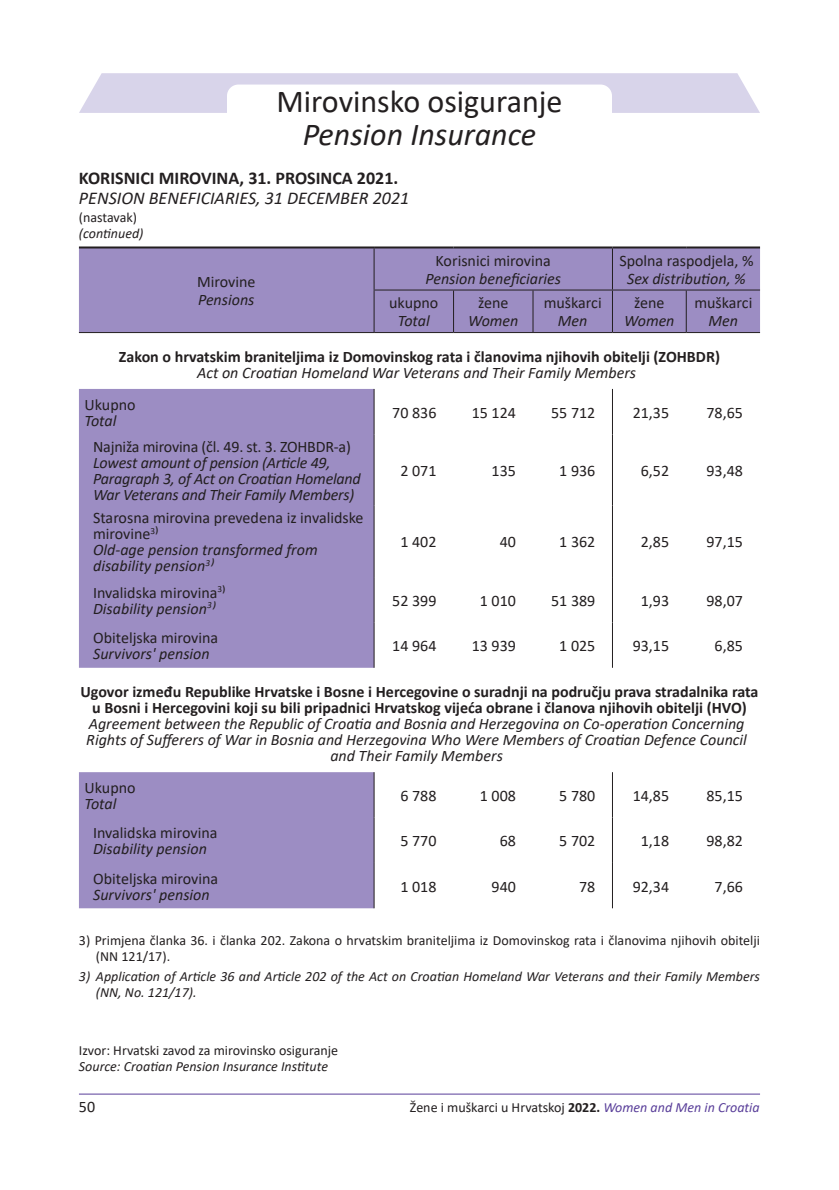
<style>
.page{position:relative;width:839px;height:1190px;background:#fff}
.page>*{position:absolute;margin:0;border:0;box-sizing:border-box;transform-origin:0 0}
.t1{font:32px "Calibri";color:#231f20}
.t2{font:italic 32px "Calibri";color:#231f20}
.t3{font:italic 18px/20px "Calibri";color:#231f20}
.t4{font:italic 16px/16px "Calibri";color:#231f20}
.t5{font:16px/16px "Calibri";color:#231f20}
.t6{font:700 16px/16px "Calibri";color:#231f20;text-align:center}
.t7{font:14px/16px "Calibri";color:#231f20}
.t8{font:italic 14px/16px "Calibri";color:#231f20}
.s1{font-weight:700;font-style:normal}
.s2{font-weight:700}
.s3{font-style:italic;color:#593e99}
</style>
<div class="page">
<svg style="left:79px;top:73px;width:680px;height:40px"></svg>
<div style="left:227px;top:85px;width:384px;height:39px;background:#fff;border-radius:11px"></div>
<hr style="left:79px;top:1093px;width:680px;height:1px;background:#593e99">
<div style="left:79px;top:248px;width:680px;height:84px;background:#9c8dc3"></div>
<svg style="left:79px;top:389px;width:294px;height:519px;fill:#9c8dc3"></svg>
<hr style="left:373px;top:248px;width:1px;height:41px;background:#231f20">
<hr style="left:611px;top:248px;width:1px;height:41px;background:#231f20">
<hr style="left:373px;top:290px;width:1px;height:42px;background:#231f20">
<hr style="left:453px;top:290px;width:1px;height:42px;background:#231f20">
<hr style="left:532px;top:290px;width:1px;height:42px;background:#231f20">
<hr style="left:611px;top:290px;width:1px;height:42px;background:#231f20">
<hr style="left:685px;top:290px;width:1px;height:42px;background:#231f20">
<hr style="left:373px;top:289px;width:80px;height:1px;background:#231f20">
<hr style="left:453px;top:289px;width:79px;height:1px;background:#231f20">
<hr style="left:532px;top:289px;width:80px;height:1px;background:#231f20">
<hr style="left:612px;top:289px;width:73px;height:1px;background:#231f20">
<hr style="left:685px;top:289px;width:74px;height:1px;background:#231f20">
<hr style="left:79px;top:332px;width:295px;height:1px;background:#231f20">
<hr style="left:374px;top:332px;width:79px;height:1px;background:#231f20">
<hr style="left:453px;top:332px;width:79px;height:1px;background:#231f20">
<hr style="left:532px;top:332px;width:80px;height:1px;background:#231f20">
<hr style="left:612px;top:332px;width:73px;height:1px;background:#231f20">
<hr style="left:685px;top:332px;width:74px;height:1px;background:#231f20">
<hr style="left:373px;top:389px;width:1px;height:45px;background:#231f20">
<hr style="left:611px;top:389px;width:1px;height:45px;background:#231f20">
<hr style="left:373px;top:434px;width:1px;height:71px;background:#231f20">
<hr style="left:611px;top:434px;width:1px;height:71px;background:#231f20">
<hr style="left:373px;top:505px;width:1px;height:72px;background:#231f20">
<hr style="left:373px;top:577px;width:1px;height:45px;background:#231f20">
<hr style="left:611px;top:505px;width:1px;height:72px;background:#231f20">
<hr style="left:611px;top:577px;width:1px;height:45px;background:#231f20">
<hr style="left:373px;top:622px;width:1px;height:46px;background:#231f20">
<hr style="left:611px;top:622px;width:1px;height:46px;background:#231f20">
<hr style="left:373px;top:772px;width:1px;height:45px;background:#231f20">
<hr style="left:611px;top:772px;width:1px;height:45px;background:#231f20">
<hr style="left:373px;top:817px;width:1px;height:46px;background:#231f20">
<hr style="left:611px;top:817px;width:1px;height:46px;background:#231f20">
<hr style="left:373px;top:863px;width:1px;height:45px;background:#231f20">
<hr style="left:611px;top:863px;width:1px;height:45px;background:#231f20">
<hr style="left:79px;top:246px;width:295px;height:2px;background:#231f20">
<hr style="left:374px;top:246px;width:79px;height:2px;background:#231f20">
<hr style="left:453px;top:246px;width:79px;height:2px;background:#231f20">
<hr style="left:532px;top:246px;width:80px;height:2px;background:#231f20">
<hr style="left:612px;top:246px;width:73px;height:2px;background:#231f20">
<hr style="left:685px;top:246px;width:74px;height:2px;background:#231f20">
<h1 class="t1" style="left:276px;top:80px;width:287px">Mirovinsko osiguranje</h1>
<h1 class="t2" style="left:302px;top:112px;width:235px">Pension Insurance</h1>
<p class="t3" style="left:79px;top:167px;width:331px"><span class="s1">KORISNICI MIROVINA, 31. PROSINCA 2021.<br></span>PENSION BENEFICIARIES, 31 DECEMBER 2021</p>
<p class="t7" style="left:79px;top:209px;width:60px">(nastavak)</p>
<p class="t8" style="left:79px;top:225px;width:66px">(continued)</p>
<p class="t5" style="left:197px;top:273px;width:60px">Mirovine</p>
<p class="t4" style="left:198px;top:291px;width:58px">Pensions</p>
<p class="t5" style="left:619px;top:252px;width:136px">Spolna raspodjela, %</p>
<p class="t4" style="left:627px;top:270px;width:120px">Sex distribution, %</p>
<p class="t5" style="left:435px;top:252px;width:117px">Korisnici mirovina</p>
<p class="t4" style="left:425px;top:270px;width:137px">Pension beneficiaries</p>
<p class="t5" style="left:694px;top:294px;width:59px">muškarci</p>
<p class="t4" style="left:708px;top:312px;width:31px">Men</p>
<p class="t6" style="left:119px;top:348px;width:602px">Zakon o hrvatskim braniteljima iz Domovinskog rata i članovima njihovih obitelji (ZOHBDR)</p>
<p class="t4" style="left:197px;top:363px;width:440px">Act on Croatian Homeland War Veterans and Their Family Members</p>
<p class="t5" style="left:85px;top:396px;width:52px">Ukupno</p>
<p class="t4" style="left:85px;top:411px;width:33px">Total</p>
<p class="t5" style="left:478px;top:294px;width:32px">žene</p>
<p class="t4" style="left:468px;top:312px;width:52px">Women</p>
<p class="t5" style="left:543px;top:294px;width:59px">muškarci</p>
<p class="t4" style="left:557px;top:312px;width:31px">Men</p>
<p class="t5" style="left:633px;top:294px;width:32px">žene</p>
<p class="t4" style="left:623px;top:312px;width:52px">Women</p>
<p class="t5" style="left:389px;top:294px;width:51px">ukupno</p>
<p class="t4" style="left:397px;top:312px;width:33px">Total</p>
<p class="t5" style="left:392px;top:404px;width:46px">70 836</p>
<p class="t5" style="left:471px;top:404px;width:46px">15 124</p>
<p class="t5" style="left:551px;top:404px;width:46px">55 712</p>
<p class="t5" style="left:632px;top:404px;width:38px">21,35</p>
<p class="t5" style="left:706px;top:404px;width:38px">78,65</p>
<p class="t5" style="left:93px;top:438px;width:259px">Najniža mirovina (čl. 49. st. 3. ZOHBDR-a)</p>
<p class="t4" style="left:93px;top:454px;width:239px">Lowest amount of pension (Article 49,</p>
<p class="t4" style="left:93px;top:470px;width:269px">Paragraph 3, of Act on Croatian Homeland<br>War Veterans and Their Family Members)</p>
<p class="t5" style="left:93px;top:509px;width:272px">Starosna mirovina prevedena iz invalidske mirovine<sup>3</sup>⁾</p>
<p class="t4" style="left:93px;top:541px;width:226px">Old-age pension transformed from disability pension<sup>3</sup>⁾</p>
<p class="t5" style="left:400px;top:462px;width:38px">2 071</p>
<p class="t5" style="left:491px;top:462px;width:26px">135</p>
<p class="t5" style="left:559px;top:462px;width:38px">1 936</p>
<p class="t5" style="left:640px;top:462px;width:30px">6,52</p>
<p class="t5" style="left:706px;top:462px;width:38px">93,48</p>
<p class="t5" style="left:400px;top:533px;width:38px">1 402</p>
<p class="t5" style="left:499px;top:533px;width:18px">40</p>
<p class="t5" style="left:559px;top:533px;width:38px">1 362</p>
<p class="t5" style="left:640px;top:533px;width:30px">2,85</p>
<p class="t5" style="left:706px;top:533px;width:38px">97,15</p>
<p class="t5" style="left:93px;top:584px;width:134px">Invalidska mirovina<sup>3</sup>⁾</p>
<p class="t4" style="left:93px;top:599px;width:123px">Disability pension<sup>3</sup>⁾</p>
<p class="t5" style="left:392px;top:592px;width:46px">52 399</p>
<p class="t5" style="left:479px;top:592px;width:38px">1 010</p>
<p class="t5" style="left:551px;top:592px;width:46px">51 389</p>
<p class="t5" style="left:640px;top:592px;width:30px">1,93</p>
<p class="t5" style="left:706px;top:592px;width:38px">98,07</p>
<p class="t5" style="left:93px;top:629px;width:126px">Obiteljska mirovina</p>
<p class="t4" style="left:93px;top:645px;width:118px">Survivors' pension</p>
<p class="t5" style="left:392px;top:637px;width:46px">14 964</p>
<p class="t5" style="left:471px;top:637px;width:46px">13 939</p>
<p class="t5" style="left:559px;top:637px;width:38px">1 025</p>
<p class="t5" style="left:632px;top:637px;width:38px">93,15</p>
<p class="t5" style="left:714px;top:637px;width:30px">6,85</p>
<p class="t6" style="left:80px;top:683px;width:679px">Ugovor između Republike Hrvatske i Bosne i Hercegovine o suradnji na području prava stradalnika rata u Bosni i Hercegovini koji su bili pripadnici Hrvatskog vijeća obrane i članova njihovih obitelji (HVO)</p>
<p class="t4" style="left:86px;top:715px;width:661px;text-align:center">Agreement between the Republic of Croatia and Bosnia and Herzegovina on Co-operation Concerning<br>Rights of Sufferers of War in Bosnia and Herzegovina Who Were Members of Croatian Defence Council and Their Family Members</p>
<p class="t5" style="left:85px;top:779px;width:52px">Ukupno</p>
<p class="t4" style="left:85px;top:795px;width:33px">Total</p>
<p class="t5" style="left:400px;top:787px;width:38px">6 788</p>
<p class="t5" style="left:479px;top:787px;width:38px">1 008</p>
<p class="t5" style="left:559px;top:787px;width:38px">5 780</p>
<p class="t5" style="left:632px;top:787px;width:38px">14,85</p>
<p class="t5" style="left:706px;top:787px;width:38px">85,15</p>
<p class="t5" style="left:93px;top:824px;width:126px">Invalidska mirovina</p>
<p class="t4" style="left:93px;top:840px;width:115px">Disability pension</p>
<p class="t5" style="left:93px;top:870px;width:126px">Obiteljska mirovina</p>
<p class="t4" style="left:93px;top:885px;width:118px">Survivors' pension</p>
<p class="t5" style="left:400px;top:832px;width:38px">5 770</p>
<p class="t5" style="left:499px;top:832px;width:18px">68</p>
<p class="t5" style="left:559px;top:832px;width:38px">5 702</p>
<p class="t5" style="left:640px;top:832px;width:30px">1,18</p>
<p class="t5" style="left:706px;top:832px;width:38px">98,82</p>
<p class="t5" style="left:400px;top:878px;width:38px">1 018</p>
<p class="t5" style="left:491px;top:878px;width:26px">940</p>
<p class="t5" style="left:579px;top:878px;width:18px">78</p>
<p class="t5" style="left:632px;top:878px;width:38px">92,34</p>
<p class="t5" style="left:714px;top:878px;width:30px">7,66</p>
<p class="t7" style="left:96px;top:932px;width:665px;text-indent:-17px">3) Primjena članka 36. i članka 202. Zakona o hrvatskim braniteljima iz Domovinskog rata i članovima njihovih obitelji (NN 121/17).</p>
<p class="t8" style="left:96px;top:967px;width:665px;text-indent:-17px">3) Application of Article 36 and Article 202 of the Act on Croatian Homeland War Veterans and their Family Members (NN, No. 121/17).</p>
<p class="t7" style="left:79px;top:1042px;width:260px">Izvor: Hrvatski zavod za mirovinsko osiguranje</p>
<p class="t8" style="left:79px;top:1057px;width:250px">Source: Croatian Pension Insurance Institute</p>
<p class="t5" style="left:79px;top:1098px;width:18px">50</p>
<p class="t7" style="left:410px;top:1099px;width:351px">Žene i muškarci u Hrvatskoj <span class="s2">2022.</span> <span class="s3">Women and Men in Croatia</span></p>
</div>
